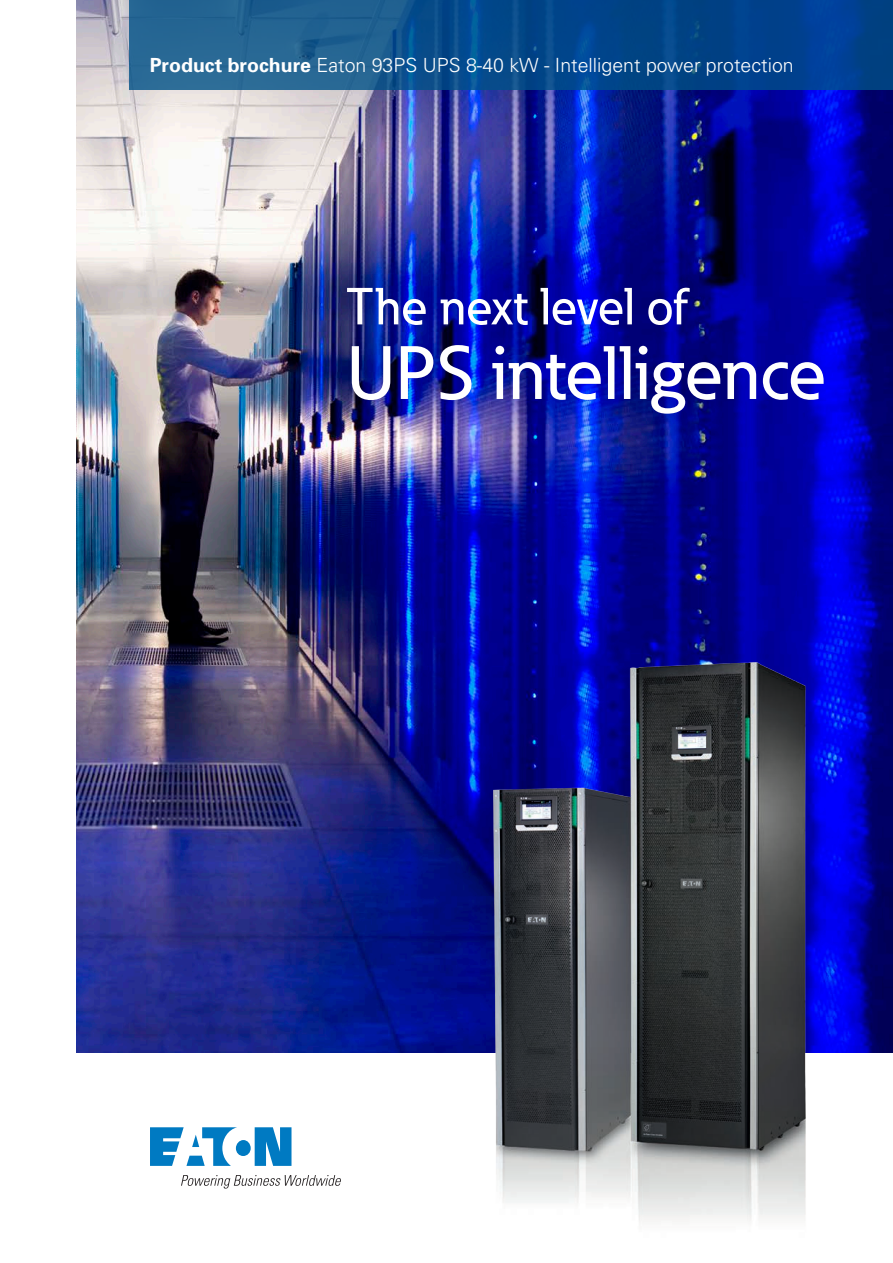
<style>
.page{position:relative;width:893px;height:1263px;background:#fff}
.page>*{position:absolute;margin:0;border:0;box-sizing:border-box;transform-origin:0 0}
.t1{font:500 74.55px "Eaton";color:#fff}
.t2{font:500 51.6px "Eaton";letter-spacing:-.01em;color:#fff}
.t3{font:300 19.5px "Univers";color:#fff}
.s1{font-weight:700}
</style>
<div class="page">
<img style="left:77px;top:0;width:816px;height:1053px">
<svg style="left:150px;top:1127px;width:141px;height:39px"></svg>
<svg style="left:181px;top:1175px;width:160px;height:13px"></svg>
<svg style="left:129px;top:0;width:764px;height:90px;background:#0e508e"></svg>
<img style="left:482px;top:627px;width:334px;height:596px">
<p class="t3" style="left:150px;top:53px;width:645px"><span class="s1">Product brochure</span> Eaton 93PS UPS 8-40 kW - Intelligent power protection</p>
<p class="t2" style="left:347px;top:275px;width:346px">The next level of</p>
<p class="t1" style="left:347px;top:327px;width:481px">UPS intelligence</p>
</div>
